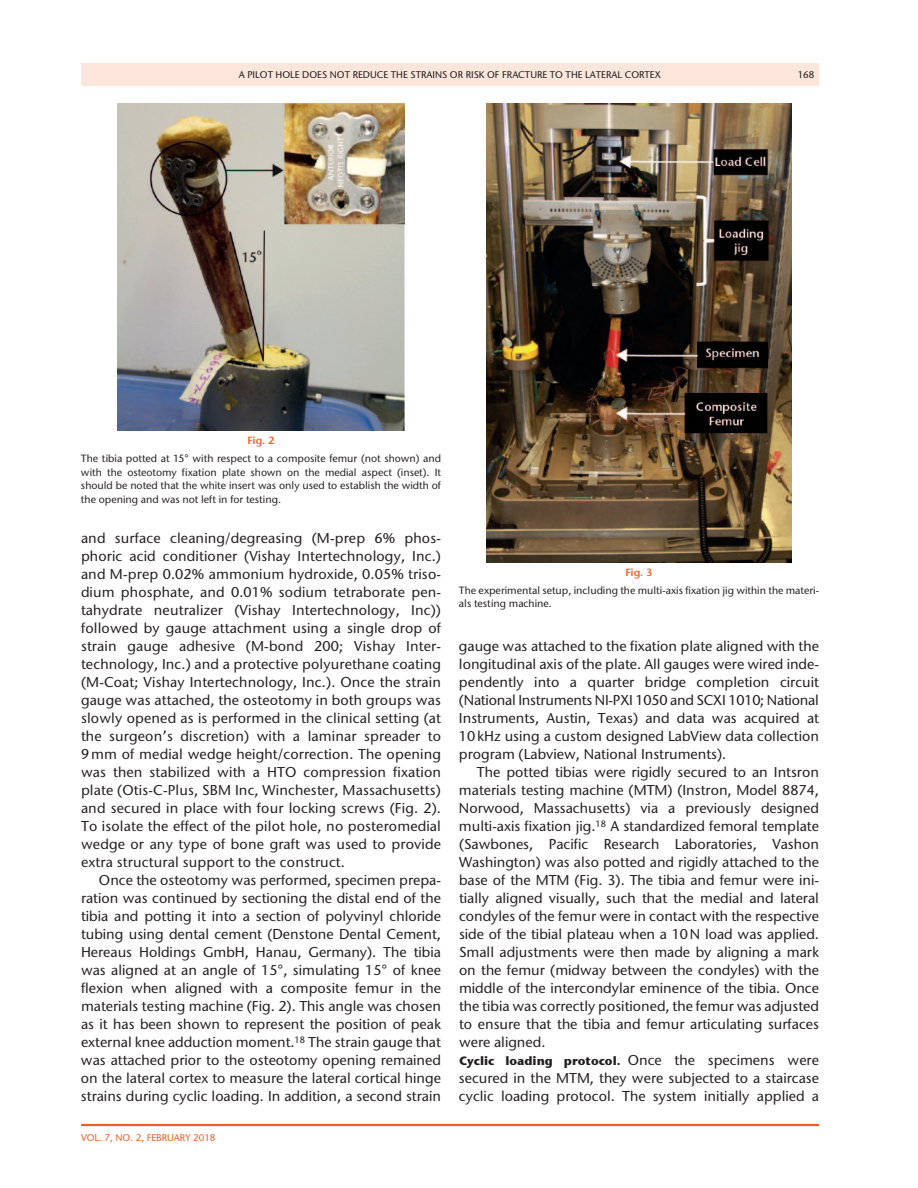
<style>
.page{position:relative;width:918px;height:1188px;background:#fff}
.page>*{position:absolute;margin:0;border:0;box-sizing:border-box;transform-origin:0 0}
.t1{font:500 14.25px/18px "Stone Sans ITC Pro";color:#231f20;text-align:justify}
.t2{font:700 12px "Stone Sans ITC Pro";color:#231f20}
.t3{font:500 10.5px/13.5px "Stone Sans ITC Pro";color:#231f20;text-align:justify}
.t4{font:600 10.5px "Stone Sans ITC Pro";letter-spacing:-.005em;color:#f25d23}
.t5{font:500 9.75px "Stone Sans ITC Pro";color:#231f20}
.t6{font:500 9.75px "Stone Sans ITC Pro";color:#f25d23}
.s1{font-weight:500;font-size:14.25px}
</style>
<div class="page">
<div style="left:81px;top:63px;width:738px;height:23px;background:#fde7dc"></div>
<hr style="left:81px;top:1124px;width:738px;height:2px;background:#f25d23">
<img style="left:117px;top:104px;width:288px;height:327px">
<img style="left:486px;top:103px;width:306px;height:459px">
<p class="t5" style="left:239px;top:68px;width:424px">A pilot hole does not reduce the strains or risk of fracture to the lateral cortex</p>
<p class="t5" style="left:798px;top:68px;width:18px">168</p>
<p class="t4" style="left:247px;top:434px;width:29px">Fig. 2</p>
<p class="t3" style="left:81px;top:452px;width:362px">The tibia potted at 15° with respect to a composite femur (not shown) and with the osteotomy fixation plate shown on the medial aspect (inset). It should be noted that the white insert was only used to establish the width of the opening and was not left in for testing.</p>
<p class="t1" style="left:81px;top:529px;width:362px">and surface cleaning/degreasing (M-prep 6% phos&shy;phoric acid conditioner (Vishay Intertechnology, Inc.) and M-prep 0.02% ammonium hydroxide, 0.05% triso&shy;dium phosphate, and 0.01% sodium tetraborate pen&shy;tahydrate neutralizer (Vishay Intertechnology, Inc)) followed by gauge attachment using a single drop of strain gauge adhesive (M-bond 200; Vishay Inter&shy;technology, Inc.) and a protective polyurethane coating (M-Coat; Vishay Intertechnology, Inc.). Once the strain gauge was attached, the osteotomy in both groups was slowly opened as is performed in the clinical setting (at the surgeon’s discretion) with a laminar spreader to 9mm of medial wedge height/correction. The opening was then stabilized with a HTO compression fixation plate (Otis-C-Plus, SBM Inc, Winchester, Massachusetts) and secured in place with four locking screws (Fig. 2).<br>To isolate the effect of the pilot hole, no posteromedial wedge or any type of bone graft was used to provide extra structural support to the construct.</p>
<p class="t1" style="left:81px;top:871px;width:362px;text-indent:18px">Once the osteotomy was performed, specimen prepa&shy;ration was continued by sectioning the distal end of the tibia and potting it into a section of polyvinyl chloride tubing using dental cement (Denstone Dental Cement, Hereaus Holdings GmbH, Hanau, Germany). The tibia was aligned at an angle of 15°, simulating 15° of knee flexion when aligned with a composite femur in the materials testing machine (Fig. 2). This angle was chosen as it has been shown to represent the position of peak external knee adduction moment.<sup>18</sup> The strain gauge that was attached prior to the osteotomy opening remained on the lateral cortex to measure the lateral cortical hinge strains during cyclic loading. In addition, a second strain</p>
<p class="t6" style="left:81px;top:1132px;width:136px">vol. 7, No. 2, FEBRUARY 2018</p>
<p class="t4" style="left:625px;top:566px;width:29px">Fig. 3</p>
<p class="t3" style="left:459px;top:584px;width:362px">The experimental setup, including the multi-axis fixation jig within the materi&shy;als testing machine.</p>
<p class="t1" style="left:459px;top:637px;width:362px">gauge was attached to the fixation plate aligned with the longitudinal axis of the plate. All gauges were wired inde&shy;pendently into a quarter bridge completion circuit (National Instruments NI-PXI 1050 and SCXI 1010; National Instruments, Austin, Texas) and data was acquired at 10kHz using a custom designed LabView data collection program (Labview, National Instruments).</p>
<p class="t1" style="left:459px;top:763px;width:362px;text-indent:18px">The potted tibias were rigidly secured to an Intsron materials testing machine (MTM) (Instron, Model 8874, Norwood, Massachusetts) via a previously designed multi-axis fixation jig.<sup>18</sup> A standardized femoral template (Sawbones, Pacific Research Laboratories, Vashon Washington) was also potted and rigidly attached to the base of the MTM (Fig. 3). The tibia and femur were ini&shy;tially aligned visually, such that the medial and lateral condyles of the femur were in contact with the respective side of the tibial plateau when a 10N load was applied.<br>Small adjustments were then made by aligning a mark on the femur (midway between the condyles) with the middle of the intercondylar eminence of the tibia. Once the tibia was correctly positioned, the femur was adjusted to ensure that the tibia and femur articulating surfaces were aligned.</p>
<p class="t2" style="left:459px;top:1053px;width:361px">Cyclic loading protocol. <span class="s1">O nce the specimens were</span></p>
<p class="t1" style="left:459px;top:1069px;width:362px">secured in the MTM, they were subjected to a staircase cyclic loading protocol. The system initially applied a</p>
</div>
